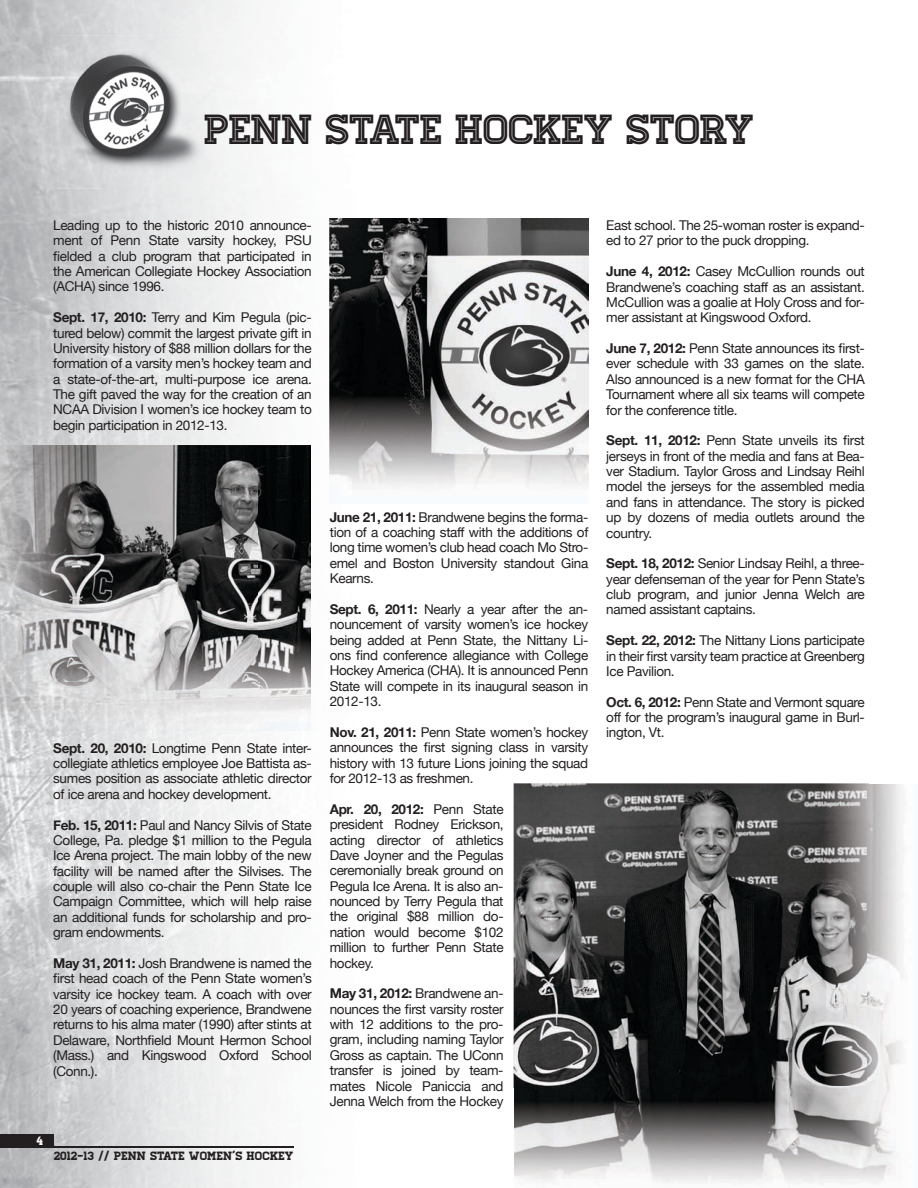
<style>
.page{position:relative;width:918px;height:1188px;background:#fff}
.page>*{position:absolute;margin:0;border:0;box-sizing:border-box;transform-origin:0 0}
.t1{font:42px "Homestead Inline";letter-spacing:-.025em;color:#231f20}
.t2{font:13.5px/15.5px "Helvetica Neue";letter-spacing:-.025em;color:#231f20;text-align:justify}
.t3{font:12px "Homestead";color:#231f20}
.t4{font:12px "Homestead";color:#fff}
.s1{font-weight:700}
</style>
<div class="page">
<img style="left:204px;top:51px;width:385px;height:207px">
<img style="left:204px;top:258px;width:126px;height:207px">
<img style="left:562px;top:258px;width:153px;height:526px">
<img style="left:0;top:730px;width:51px;height:458px">
<img style="left:51px;top:730px;width:256px;height:458px">
<div style="left:0;top:1134px;width:53px;height:14px;background:#231f20"></div>
<hr style="left:0;top:1146px;width:294px;height:2px;background:#231f20">
<img style="left:57px;top:36px;width:153px;height:153px">
<img style="left:66px;top:51px;width:139px;height:121px">
<img style="left:0;top:445px;width:310px;height:285px">
<img style="left:330px;top:219px;width:258px;height:285px">
<img style="left:513px;top:784px;width:391px;height:401px">
<h1 class="t1" style="left:205px;top:105px;width:552px">PENN STATE HOCKEY STORY</h1>
<p class="t2" style="left:53px;top:217px;width:260px">Leading up to the historic 2010 announce&shy;ment of Penn State varsity hockey, PSU fielded a club program that participated in the American Collegiate Hockey Association (ACHA) since 1996.</p>
<p class="t2" style="left:53px;top:309px;width:260px"><span class="s1">Sept. 17, 2010:</span> Terry and Kim Pegula (pic&shy;tured below) commit the largest private gift in University history of $88 million dollars for the formation of a varsity men’s hockey team and a state-of-the-art, multi-purpose ice arena.<br>The gift paved the way for the creation of an NCAA Division I women’s ice hockey team to begin participation in 2012-13.</p>
<p class="t2" style="left:53px;top:740px;width:260px"><span class="s1">Sept. 20, 2010:</span> Longtime Penn State inter&shy;collegiate athletics employee Joe Battista as&shy;sumes position as associate athletic director of ice arena and hockey development.</p>
<p class="t2" style="left:53px;top:817px;width:260px"><span class="s1">Feb. 15, 2011:</span> Paul and Nancy Silvis of State College, Pa. pledge $1 million to the Pegula Ice Arena project. The main lobby of the new facility will be named after the Silvises. The couple will also co-chair the Penn State Ice Campaign Committee, which will help raise an additional funds for scholarship and pro&shy;gram endowments.</p>
<p class="t2" style="left:53px;top:955px;width:260px"><span class="s1">May 31, 2011:</span> Josh Brandwene is named the first head coach of the Penn State women’s varsity ice hockey team. A coach with over 20 years of coaching experience, Brandwene returns to his alma mater (1990) after stints at Delaware, Northfield Mount Hermon School (Mass.) and Kingswood Oxford School (Conn.).</p>
<p class="t4" style="left:37px;top:1133px;width:8px">4</p>
<p class="t3" style="left:54px;top:1149px;width:241px">2012-13 // PENN STATE WOMEN’S HOCKEY</p>
<p class="t2" style="left:330px;top:509px;width:260px"><span class="s1">June 21, 2011:</span> Brandwene begins the forma&shy;tion of a coaching staff with the additions of long time women’s club head coach Mo Stro&shy;emel and Boston University standout Gina Kearns.</p>
<p class="t2" style="left:330px;top:601px;width:260px"><span class="s1">Sept. 6, 2011:</span> Nearly a year after the an&shy;nouncement of varsity women’s ice hockey being added at Penn State, the Nittany Li&shy;ons find conference allegiance with College Hockey America (CHA). It is announced Penn State will compete in its inaugural season in 2012-13.</p>
<p class="t2" style="left:330px;top:724px;width:260px"><span class="s1">Nov. 21, 2011:</span> Penn State women’s hockey announces the first signing class in varsity history with 13 future Lions joining the squad for 2012-13 as freshmen.</p>
<p class="t2" style="left:330px;top:801px;width:175px"><span class="s1">Apr. 20, 2012:</span> Penn State president Rodney Erickson, acting director of athletics Dave Joyner and the Pegulas ceremonially break ground on Pegula Ice Arena. It is also an&shy;nounced by Terry Pegula that the original $88 million do&shy;nation would become $102 million to further Penn State hockey.</p>
<p class="t2" style="left:330px;top:986px;width:175px"><span class="s1">May 31, 2012:</span> Brandwene an&shy;nounces the first varsity roster with 12 additions to the pro&shy;gram, including naming Taylor Gross as captain. The UConn transfer is joined by team&shy;mates Nicole Paniccia and Jenna Welch from the Hockey</p>
<p class="t2" style="left:606px;top:217px;width:260px">East school. The 25-woman roster is expand&shy;ed to 27 prior to the puck dropping.</p>
<p class="t2" style="left:606px;top:263px;width:260px"><span class="s1">June 4, 2012:</span> Casey McCullion rounds out Brandwene’s coaching staff as an assistant.<br>McCullion was a goalie at Holy Cross and for&shy;mer assistant at Kingswood Oxford.</p>
<p class="t2" style="left:606px;top:340px;width:260px"><span class="s1">June 7, 2012:</span> Penn State announces its first&shy;ever schedule with 33 games on the slate.<br>Also announced is a new format for the CHA Tournament where all six teams will compete for the conference title.</p>
<p class="t2" style="left:606px;top:433px;width:260px"><span class="s1">Sept. 11, 2012:</span> Penn State unveils its first jerseys in front of the media and fans at Bea&shy;ver Stadium. Taylor Gross and Lindsay Reihl model the jerseys for the assembled media and fans in attendance. The story is picked up by dozens of media outlets around the country.</p>
<p class="t2" style="left:606px;top:556px;width:260px"><span class="s1">Sept. 18, 2012:</span> Senior Lindsay Reihl, a three&shy;year defenseman of the year for Penn State’s club program, and junior Jenna Welch are named assistant captains.</p>
<p class="t2" style="left:606px;top:632px;width:260px"><span class="s1">Sept. 22, 2012:</span> The Nittany Lions participate in their first varsity team practice at Greenberg Ice Pavilion.</p>
<p class="t2" style="left:606px;top:694px;width:260px"><span class="s1">Oct. 6, 2012:</span> Penn State and Vermont square off for the program’s inaugural game in Burl&shy;ington, Vt.</p>
</div>
